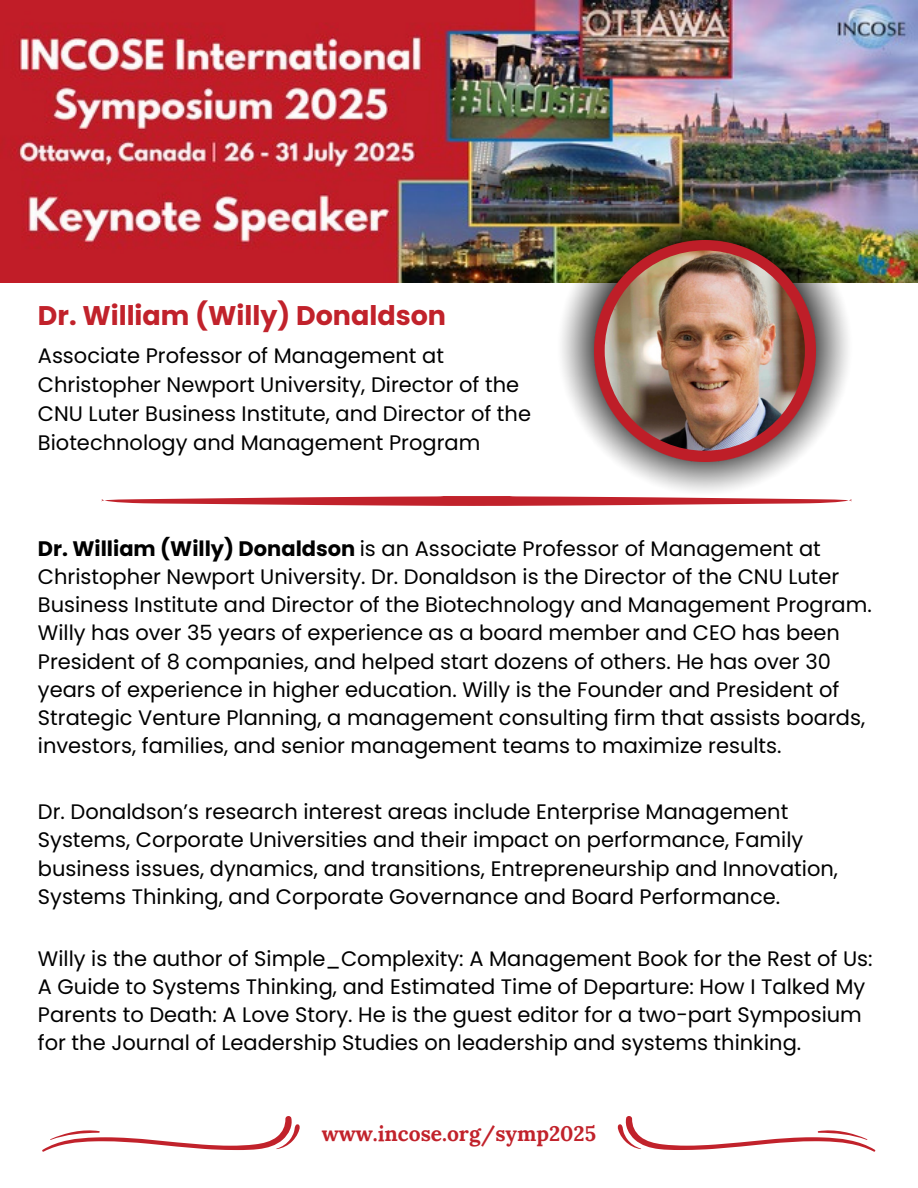
<style>
.page{position:relative;width:918px;height:1188px;background:#fff}
.page>*{position:absolute;margin:0;border:0;box-sizing:border-box;transform-origin:0 0}
.t1{font:700 27px "Poppins";color:#c1222b}
.t2{font:21px/28.2px "Poppins";color:#000}
.t3{font:700 21px "Lora";color:#c1222b}
.s1{font-weight:700}
</style>
<div class="page">
<img style="left:0;top:0;width:918px;height:282px">
<img style="left:556px;top:198px;width:297px;height:294px">
<img style="left:595px;top:241px;width:220px;height:220px">
<img style="left:605px;top:251px;width:200px;height:200px;border-radius:50%">
<svg style="left:42px;top:1116px;width:258px;height:36px"></svg>
<svg style="left:102px;top:496px;width:750px;height:10px"></svg>
<svg style="left:618px;top:1116px;width:257px;height:36px"></svg>
<h1 class="t1" style="left:38px;top:296px;width:410px">Dr. William (Willy) Donaldson</h1>
<p class="t2" style="left:38px;top:342px;width:495px;line-height:29px">Associate Professor of Management at Christopher Newport University, Director of the CNU Luter Business Institute, and Director of the Biotechnology and Management Program</p>
<p class="t2" style="left:38px;top:535px;width:835px"><span class="s1">Dr. William (Willy) Donaldson</span> is an Associate Professor of Management at Christopher Newport University. Dr. Donaldson is the Director of the CNU Luter Business Institute and Director of the Biotechnology and Management Program.<br>Willy has over 35 years of experience as a board member and CEO has been President of 8 companies, and helped start dozens of others. He has over 30 years of experience in higher education. Willy is the Founder and President of Strategic Venture Planning, a management consulting firm that assists boards, investors, families, and senior management teams to maximize results.</p>
<p class="t2" style="left:38px;top:798px;width:802px">Dr. Donaldson’s research interest areas include Enterprise Management Systems, Corporate Universities and their impact on performance, Family business issues, dynamics, and transitions, Entrepreneurship and Innovation, Systems Thinking, and Corporate Governance and Board Performance.</p>
<p class="t2" style="left:38px;top:944px;width:836px">Willy is the author of Simple_Complexity: A Management Book for the Rest of Us:<br>A Guide to Systems Thinking, and Estimated Time of Departure: How I Talked My Parents to Death: A Love Story. He is the guest editor for a two-part Symposium for the Journal of Leadership Studies on leadership and systems thinking.</p>
<p class="t3" style="left:322px;top:1120px;width:276px">www.incose.org/symp2025</p>
</div>
